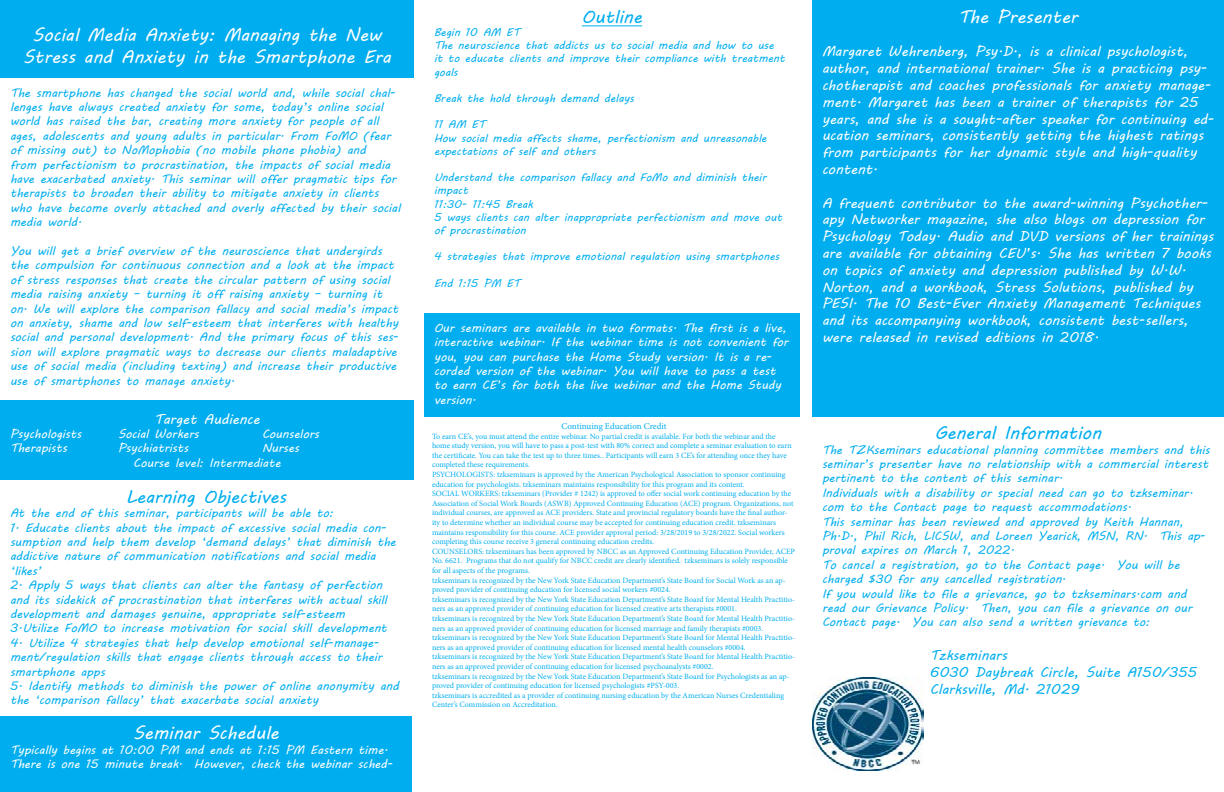
<style>
.page{position:relative;width:1224px;height:792px;background:#fff}
.page>*{position:absolute;margin:0;border:0;box-sizing:border-box;transform-origin:0 0}
.t1{font:18px/21.6px "MV Boli";color:#fff;text-align:center}
.t2{font:18px "MV Boli";color:#00aeef}
.t3{font:14px/16.8px "MV Boli";color:#fff}
.t4{font:14px/16.8px "MV Boli";color:#00aeef}
.t5{font:12px/14.4px "MV Boli";color:#00aeef}
.t6{font:12px/14.4px "MV Boli";color:#fff}
.t7{font:11px/13.2px "MV Boli";color:#00aeef}
.t8{font:9px "Minion Pro";color:#00aeef}
.t9{font:8px/9.6px "Minion Pro";color:#00aeef}
</style>
<div class="page">
<div style="left:0;top:0;width:414px;height:78px;background:#00aeef"></div>
<div style="left:0;top:401px;width:414px;height:79px;background:#00aeef"></div>
<div style="left:0;top:716px;width:412px;height:76px;background:#00aeef"></div>
<hr style="left:582px;top:25px;width:60px;height:1px;background:#00aeef">
<div style="left:812px;top:0;width:412px;height:416px;background:#00aeef"></div>
<div style="left:424px;top:313px;width:376px;height:103px;background:#00aeef"></div>
<img style="left:812px;top:677px;width:112px;height:94px">
<h1 class="t1" style="left:23px;top:24px;width:369px">Social Media Anxiety: Managing the New<br>Stress and Anxiety in the Smartphone Era</h1>
<p class="t5" style="left:10px;top:85px;width:392px">The smartphone has changed the social world and, while social chal&shy;lenges have always created anxiety for some, today’s online social world has raised the bar, creating more anxiety for people of all ages, adolescents and young adults in particular. From FoMO (fear of missing out) to NoMophobia (no mobile phone phobia) and<br>from perfectionism to procrastination, the impacts of social media have exacerbated anxiety. This seminar will offer pragmatic tips for therapists to broaden their ability to mitigate anxiety in clients who have become overly attached and overly affected by their social media world.</p>
<p class="t5" style="left:10px;top:243px;width:390px">You will get a brief overview of the neuroscience that undergirds the compulsion for continuous connection and a look at the impact of stress responses that create the circular pattern of using social media raising anxiety – turning it off raising anxiety – turning it on. We will explore the comparison fallacy and social media’s impact on anxiety, shame and low self-esteem that interferes with healthy social and personal development. And the primary focus of this ses&shy;sion will explore pragmatic ways to decrease our clients maladaptive use of social media (including texting) and increase their productive use of smartphones to manage anxiety.</p>
<h2 class="t3" style="left:154px;top:410px;width:107px">Target Audience</h2>
<h3 class="t6" style="left:10px;top:426px;width:73px">Psychologists</h3>
<h3 class="t6" style="left:118px;top:426px;width:82px">Social Workers</h3>
<h3 class="t6" style="left:262px;top:426px;width:59px">Counselors</h3>
<h3 class="t6" style="left:10px;top:441px;width:59px">Therapists</h3>
<h3 class="t6" style="left:118px;top:441px;width:72px">Psychiatrists</h3>
<h3 class="t6" style="left:133px;top:441px;width:167px;text-indent:129px">Nurses<br>Course level: Intermediate</h3>
<h1 class="t2" style="left:126px;top:484px;width:162px">Learning Objectives</h1>
<h3 class="t5" style="left:10px;top:506px;width:325px">At the end of this seminar, participants will be able to:</h3>
<h3 class="t5" style="left:10px;top:520px;width:387px">1. Educate clients about the impact of excessive social media con&shy;sumption and help them develop ‘demand delays’ that diminish the addictive nature of communication notifications and social media ‘likes’</h3>
<p class="t5" style="left:10px;top:578px;width:378px">2. Apply 5 ways that clients can alter the fantasy of perfection and its sidekick of procrastination that interferes with actual skill development and damages genuine, appropriate self-esteem 3.Utilize FoMO to increase motivation for social skill development</p>
<h3 class="t5" style="left:10px;top:635px;width:374px">4. Utilize 4 strategies that help develop emotional self-manage&shy;ment/regulation skills that engage clients through access to their smartphone apps</h3>
<h3 class="t5" style="left:10px;top:678px;width:391px">5. Identify methods to diminish the power of online anonymity and the ‘comparison fallacy’ that exacerbate social anxiety</h3>
<h1 class="t1" style="left:133px;top:722px;width:147px">Seminar Schedule</h1>
<h3 class="t6" style="left:10px;top:742px;width:384px">Typically begins at 10:00 PM and ends at 1:15 PM Eastern time.<br>There is one 15 minute break. However, check the webinar sched-</h3>
<h1 class="t2" style="left:582px;top:4px;width:62px">Outline</h1>
<h3 class="t7" style="left:434px;top:25px;width:353px">Begin 10 AM ET<br>The neuroscience that addicts us to social media and how to use<br>it to educate clients and improve their compliance with treatment goals</h3>
<h3 class="t7" style="left:434px;top:91px;width:202px">Break the hold through demand delays</h3>
<h3 class="t7" style="left:434px;top:118px;width:334px">11 AM ET<br>How social media affects shame, perfectionism and unreasonable expectations of self and others</h3>
<h3 class="t7" style="left:434px;top:171px;width:350px">Understand the comparison fallacy and FoMo and diminish their impact<br>11:30- 11:45 Break<br>5 ways clients can alter inappropriate perfectionism and move out of procrastination</h3>
<h3 class="t7" style="left:434px;top:250px;width:347px">4 strategies that improve emotional regulation using smartphones</h3>
<h3 class="t7" style="left:434px;top:276px;width:88px">End 1:15 PM ET</h3>
<p class="t6" style="left:434px;top:320px;width:356px">Our seminars are available in two formats. The first is a live, interactive webinar. If the webinar time is not convenient for you, you can purchase the Home Study version. It is a re&shy;corded version of the webinar. You will have to pass a test to earn CE’s for both the live webinar and the Home Study version.</p>
<p class="t8" style="left:561px;top:420px;width:107px">Continuing Education Credit</p>
<p class="t9" style="left:432px;top:431px;width:365px">To earn CE’s, you must attend the entire webinar. No partial credit is available. For both the webinar and the home study version, you will have to pass a post-test with 80% correct and complete a seminar evaluation to earn the certificate. You can take the test up to three times.. Participants will earn 3 CE’s for attending once they have completed these requirements.<br>PSYCHOLOGISTS: tzkseminars is approved by the American Psychological Association to sponsor continuing education for psychologists. tzkseminars maintains responsibility for this program and its content.<br>SOCIAL WORKERS: tzkseminars (Provider # 1242) is approved to offer social work continuing education by the Association of Social Work Boards (ASWB) Approved Continuing Education (ACE) program. Organizations, not individual courses, are approved as ACE providers. State and provincial regulatory boards have the final author&shy;ity to determine whether an individual course may be accepted for continuing education credit. tzkseminars maintains responsibility for this course. ACE provider approval period: 3/28/2019 to 3/28/2022. Social workers completing this course receive 3 general continuing education credits.<br>COUNSELORS: tzkseminars has been approved by NBCC as an Approved Continuing Education Provider, ACEP No. 6621. Programs that do not qualify for NBCC credit are clearly identified. tzkseminars is solely responsible for all aspects of the programs.<br>tzkseminars is recognized by the New York State Education Department’s State Board for Social Work as an ap&shy;proved provider of continuing education for licensed social workers #0024.<br>tzkseminars is recognized by the New York State Education Department’s State Board for Mental Health Practitio&shy;ners as an approved provider of continuing education for licensed creative arts therapists #0001.<br>tzkseminars is recognized by the New York State Education Department’s State Board for Mental Health Practitio&shy;ners as an approved provider of continuing education for licensed marriage and family therapists #0003. tzkseminars is recognized by the New York State Education Department’s State Board for Mental Health Practitio&shy;ners as an approved provider of continuing education for licensed mental health counselors #0004.<br>tzkseminars is recognized by the New York State Education Department’s State Board for Mental Health Practitio&shy;ners as an approved provider of continuing education for licensed psychoanalysts #0002.<br>tzkseminars is recognized by the New York State Education Department’s State Board for Psychologists as an ap&shy;proved provider of continuing education for licensed psychologists #PSY-003.<br>tzkseminars is accredited as a provider of continuing nursing education by the American Nurses Credentialing Center’s Commission on Accreditation.</p>
<h1 class="t1" style="left:958px;top:6px;width:121px">The Presenter</h1>
<p class="t3" style="left:822px;top:43px;width:394px">Margaret Wehrenberg, Psy.D., is a clinical psychologist, author, and international trainer. She is a practicing psy&shy;chotherapist and coaches professionals for anxiety manage&shy;ment. Margaret has been a trainer of therapists for 25 years, and she is a sought-after speaker for continuing ed&shy;ucation seminars, consistently getting the highest ratings from participants for her dynamic style and high-quality content.</p>
<p class="t3" style="left:822px;top:194px;width:393px">A frequent contributor to the award-winning Psychother&shy;apy Networker magazine, she also blogs on depression for Psychology Today. Audio and DVD versions of her trainings are available for obtaining CEU’s. She has written 7 books on topics of anxiety and depression published by W.W.<br>Norton, and a workbook, Stress Solutions, published by PESI. The 10 Best-Ever Anxiety Management Techniques and its accompanying workbook, consistent best-sellers, were released in revised editions in 2018.</p>
<h1 class="t2" style="left:935px;top:421px;width:168px">General Information</h1>
<p class="t5" style="left:822px;top:442px;width:389px">The TZKseminars educational planning committee members and this seminar’s presenter have no relationship with a commercial interest pertinent to the content of this seminar.<br>Individuals with a disability or special need can go to tzkseminar. com to the Contact page to request accommodations.<br>This seminar has been reviewed and approved by Keith Hannan, Ph.D., Phil Rich, LICSW, and Loreen Yearick, MSN, RN. This ap&shy;proval expires on March 1, 2022.<br>To cancel a registration, go to the Contact page. You will be charged $30 for any cancelled registration.<br>If you would like to file a grievance, go to tzkseminars.com and read our Grievance Policy. Then, you can file a grievance on our Contact page. You can also send a written grievance to:</p>
<h2 class="t4" style="left:930px;top:647px;width:268px">Tzkseminars<br>6030 Daybreak Circle, Suite A150/355<br>Clarksville, Md. 21029</h2>
</div>
